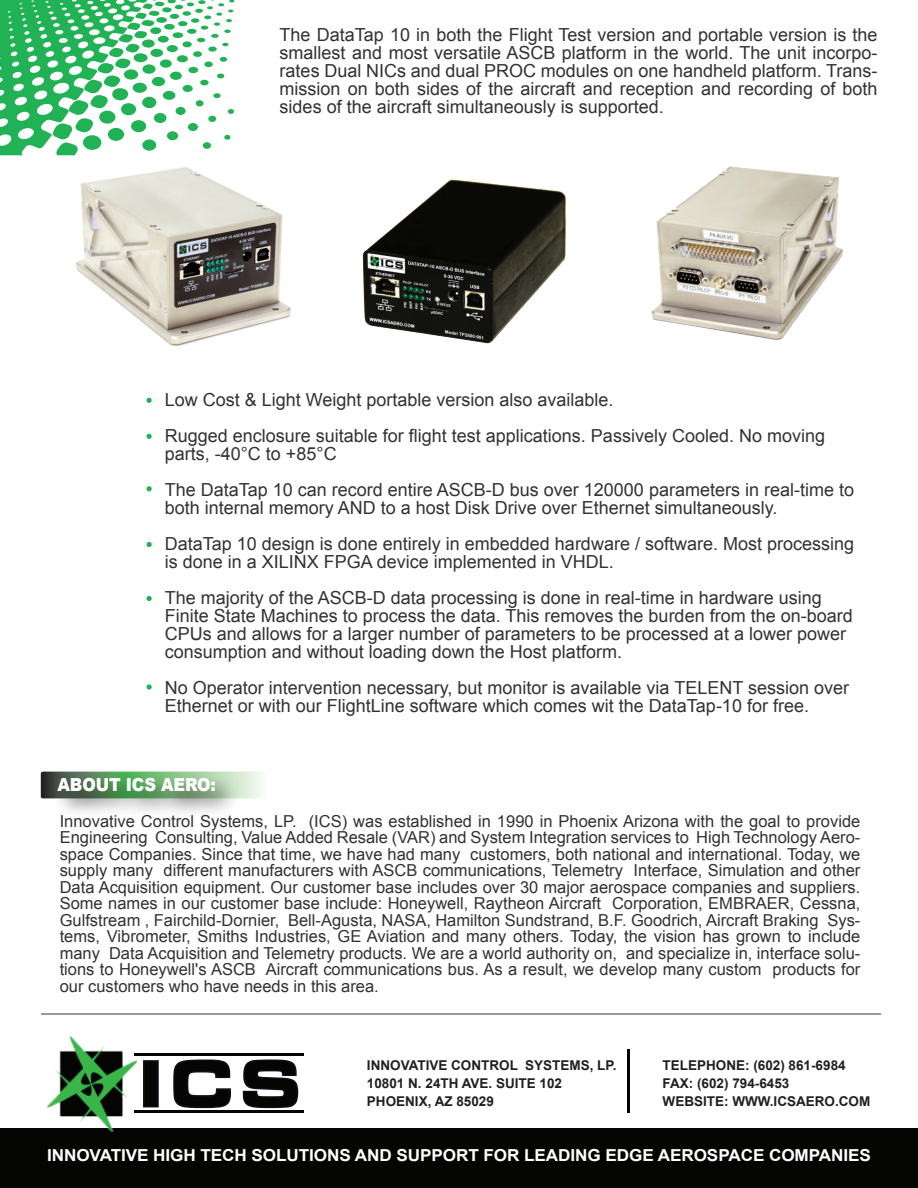
<style>
.page{position:relative;width:918px;height:1188px;background:#fff}
.page>*{position:absolute;margin:0;border:0;box-sizing:border-box;transform-origin:0 0}
.t1{font:18px/18px "Arial";color:#313232}
.t2{font:900 18px "Arial";letter-spacing:-.01em;color:#fff;scale:.9 1}
.t3{font:16.5px/16.5px "Arial";color:#313232;text-align:justify}
.t4{font:700 16.5px "Arial";letter-spacing:-.005em;color:#fff;scale:1.04 1}
.t5{font:700 13.5px/18px "Arial";color:#231f20}
</style>
<div class="page">
<img style="left:362px;top:179px;width:205px;height:165px">
<img style="left:76px;top:167px;width:215px;height:179px">
<img style="left:651px;top:166px;width:192px;height:174px">
<svg style="left:147px;top:398px;width:5px;height:5px"></svg>
<svg style="left:147px;top:434px;width:5px;height:5px"></svg>
<svg style="left:147px;top:486px;width:5px;height:5px"></svg>
<svg style="left:146px;top:542px;width:6px;height:5px"></svg>
<svg style="left:146px;top:596px;width:6px;height:5px"></svg>
<svg style="left:146px;top:684px;width:6px;height:6px"></svg>
<div style="left:0;top:1127px;width:918px;height:61px;background:#040503"></div>
<hr style="left:627px;top:1049px;width:3px;height:63px;background:#040503">
<div style="left:143px;top:1060px;width:16px;height:47px;background:#050504;border:2px solid #110e1e"></div>
<svg style="left:173px;top:1059px;width:58px;height:50px"></svg>
<svg style="left:242px;top:1059px;width:57px;height:50px"></svg>
<hr style="left:134px;top:1054px;width:169px;height:2px;background:#050504">
<hr style="left:134px;top:1110px;width:169px;height:2px;background:#050504">
<img style="left:45px;top:1036px;width:92px;height:96px">
<hr style="left:41px;top:1013px;width:839px;height:1px;background:#999">
<svg style="left:0;top:0;width:235px;height:155px"></svg>
<svg style="left:41px;top:772px;width:221px;height:26px"></svg>
<img style="left:45px;top:771px;width:204px;height:42px">
<p class="t1" style="left:280px;top:26px;width:599px;text-align:justify">The DataTap 10 in both the Flight Test version and portable version is the smallest and most versatile ASCB platform in the world. The unit incorpo&shy;rates Dual NICs and dual PROC modules on one handheld platform. Trans&shy;mission on both sides of the aircraft and reception and recording of both sides of the aircraft simultaneously is supported.</p>
<p class="t1" style="left:165px;top:381px;width:662px;line-height:36px">Low Cost &amp; Light Weight portable version also available.<br>Rugged enclosure suitable for flight test applications. Passively Cooled. No moving</p>
<p class="t1" style="left:165px;top:435px;width:691px;line-height:36px">parts, -40°C to +85°C<br>The DataTap 10 can record entire ASCB-D bus over 120000 parameters in real-time to</p>
<p class="t1" style="left:165px;top:489px;width:691px;line-height:36px">both internal memory AND to a host Disk Drive over Ethernet simultaneously.<br>DataTap 10 design is done entirely in embedded hardware / software. Most processing</p>
<p class="t1" style="left:165px;top:543px;width:659px;line-height:36px">is done in a XILINX FPGA device implemented in VHDL.<br>The majority of the ASCB-D data processing is done in real-time in hardware using</p>
<p class="t1" style="left:165px;top:606px;width:690px">Finite State Machines to process the data. This removes the burden from the on-board<br>CPUs and allows for a larger number of parameters to be processed at a lower power consumption and without loading down the Host platform.</p>
<p class="t1" style="left:165px;top:678px;width:686px">No Operator intervention necessary, but monitor is available via TELENT session over<br>Ethernet or with our FlightLine software which comes wit the DataTap-10 for free.</p>
<p class="t2" style="left:58px;top:772px;width:178px">ABOUT ICS AERO:</p>
<p class="t3" style="left:60px;top:813px;width:802px">Innovative Control Systems, LP. (ICS) was established in 1990 in Phoenix Arizona with the goal to provide Engineering Consulting, Value Added Resale (VAR) and System Integration services to High Technology Aero&shy;space Companies. Since that time, we have had many customers, both national and international. Today, we supply many different manufacturers with ASCB communications, Telemetry Interface, Simulation and other Data Acquisition equipment. Our customer base includes over 30 major aerospace companies and suppliers.<br>Some names in our customer base include: Honeywell, Raytheon Aircraft Corporation, EMBRAER, Cessna, Gulfstream , Fairchild-Dornier, Bell-Agusta, NASA, Hamilton Sundstrand, B.F. Goodrich, Aircraft Braking Sys&shy;tems, Vibrometer, Smiths Industries, GE Aviation and many others. Today, the vision has grown to include many Data Acquisition and Telemetry products. We are a world authority on, and specialize in, interface solu&shy;tions to Honeywell's ASCB Aircraft communications bus. As a result, we develop many custom products for our customers who have needs in this area.</p>
<p class="t5" style="left:367px;top:1056px;width:251px">INNOVATIVE CONTROL SYSTEMS, LP.<br>10801 N. 24TH AVE. SUITE 102<br>PHOENIX, AZ 85029</p>
<p class="t5" style="left:663px;top:1056px;width:209px">TELEPHONE: (602) 861-6984<br>FAX: (602) 794-6453<br>WEBSITE: WWW.ICSAERO.COM</p>
<p class="t4" style="left:47px;top:1144px;width:794px">INNOVATIVE HIGH TECH SOLUTIONS AND SUPPORT FOR LEADING EDGE AEROSPACE COMPANIES</p>
</div>
